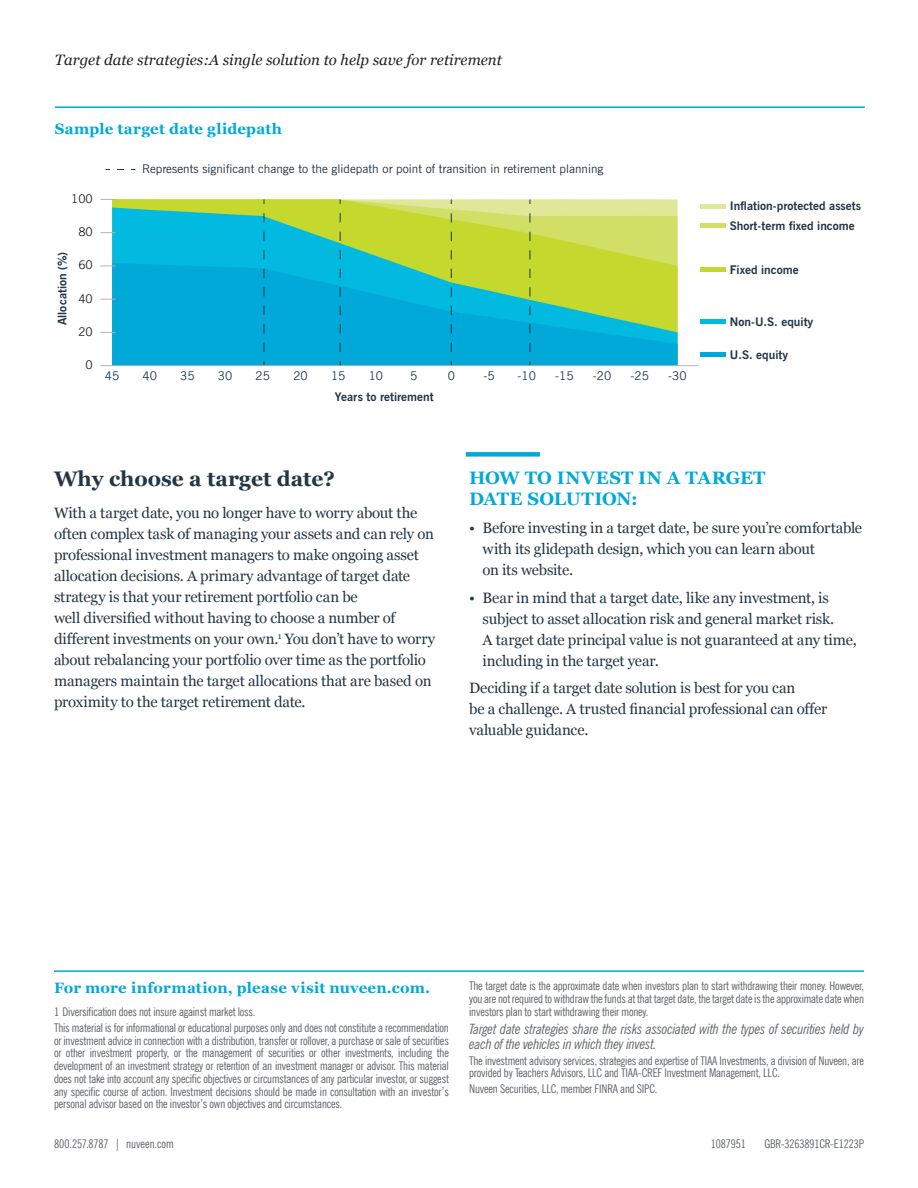
<style>
.page{position:relative;width:918px;height:1188px;background:#fff}
.page>*{position:absolute;margin:0;border:0;box-sizing:border-box;transform-origin:0 0}
.Headline_2{font:700 21px "Georgia";color:#233645}
.Subhead_1{font:700 18px/21.6px "Georgia";letter-spacing:.005em;color:#00a9d8}
.Body_Copy{font:15px/21px "Georgia";letter-spacing:-.01em;color:#233645}
.t1{font:italic 15px "Georgia";color:#231f20}
.For_more_info{font:700 15px "Georgia";letter-spacing:.015em;color:#00a9d8}
.Chart_Heading{font:700 15px "Georgia";letter-spacing:.015em;color:#00a9d8}
._9_5_pt_condensed_italic_disclosure{font:italic condensed 14.25px/15px "News Gothic BT";letter-spacing:-.015em;color:#5f6369}
._8_pt_disclosure_justified{font:condensed 12px/12.8px "News Gothic BT";letter-spacing:-.015em;color:#5f6369;text-align:justify}
.t2{font:12px "News Gothic BT";letter-spacing:.005em;color:#233645}
.t3{font:700 12px "News Gothic BT";color:#233645}
._8_pt_disclosure_indent{font:condensed 12px "News Gothic BT";letter-spacing:-.015em;color:#5f6369}
.Address_Footer{font:condensed 12px "News Gothic BT";color:#5f6369}
.Compliance_Code{font:condensed 12px "News Gothic BT";letter-spacing:-.01em;color:#5f6369}
.t4{font:12px "News Gothic BT";color:#231f20}
.Inventory_Code{font:condensed 12px "News Gothic BT";letter-spacing:-.01em;color:#5f6369}
</style>
<div class="page">
<div style="left:466px;top:452px;width:74px;height:5px;background:#00a9d8"></div>
<hr style="left:55px;top:106px;width:810px;height:2px;background:#00a9d8">
<hr style="left:54px;top:970px;width:810px;height:2px;background:#00a9d8">
<svg style="left:112px;top:199px;width:565px;height:9px;background:#d3e06b"></svg>
<svg style="left:112px;top:208px;width:565px;height:55px;background:#84cf7c"></svg>
<svg style="left:112px;top:263px;width:565px;height:102px;background:#24b4b9"></svg>
<svg style="left:340px;top:199px;width:1px;height:153px"></svg>
<svg style="left:451px;top:200px;width:1px;height:152px"></svg>
<svg style="left:530px;top:200px;width:1px;height:152px"></svg>
<svg style="left:264px;top:199px;width:1px;height:153px"></svg>
<div style="left:700px;top:223px;width:25px;height:5px;background:#d1df67"></div>
<div style="left:700px;top:267px;width:25px;height:5px;background:#c4d82d"></div>
<div style="left:700px;top:319px;width:25px;height:5px;background:#02b9df"></div>
<hr style="left:700px;top:353px;width:25px;height:4px;background:#00a9d8">
<div style="left:700px;top:204px;width:25px;height:5px;background:#dfe899"></div>
<svg style="left:100px;top:332px;width:16px;height:1px"></svg>
<svg style="left:100px;top:299px;width:16px;height:1px"></svg>
<svg style="left:100px;top:266px;width:16px;height:1px"></svg>
<svg style="left:100px;top:232px;width:16px;height:1px"></svg>
<svg style="left:100px;top:199px;width:16px;height:1px"></svg>
<hr style="left:100px;top:365px;width:598px;height:1px;background:#b1b4b5">
<p class="t1" style="left:55px;top:49px;width:449px">Target date strategies:A single solution to help save for retirement</p>
<p class="Chart_Heading" style="left:55px;top:118px;width:229px">Sample target date glidepath</p>
<p class="t4" style="left:71px;top:191px;width:23px">100</p>
<p class="t3" style="left:55px;top:325px;width:74px;rotate:-90deg">Allocation (%)</p>
<p class="t4" style="left:78px;top:224px;width:16px">80</p>
<p class="t4" style="left:78px;top:258px;width:16px">60</p>
<p class="t4" style="left:78px;top:291px;width:16px">40</p>
<p class="t4" style="left:78px;top:324px;width:16px">20</p>
<p class="t4" style="left:86px;top:357px;width:9px">0</p>
<p class="t2" style="left:142px;top:161px;width:463px">Represents significant change to the glidepath or point of transition in retirement planning</p>
<p class="t2" style="left:105px;top:368px;width:16px">45</p>
<p class="t2" style="left:143px;top:368px;width:16px">40</p>
<p class="t2" style="left:180px;top:368px;width:16px">35</p>
<p class="t2" style="left:218px;top:368px;width:16px">30</p>
<p class="t2" style="left:256px;top:368px;width:16px">25</p>
<p class="t2" style="left:293px;top:368px;width:16px">20</p>
<p class="t2" style="left:331px;top:368px;width:16px">15</p>
<p class="t2" style="left:369px;top:368px;width:16px">10</p>
<p class="t2" style="left:410px;top:368px;width:9px">5</p>
<p class="t2" style="left:448px;top:368px;width:9px">0</p>
<p class="t2" style="left:483px;top:368px;width:13px">-5</p>
<p class="t2" style="left:518px;top:368px;width:20px">-10</p>
<p class="t2" style="left:555px;top:368px;width:20px">-15</p>
<p class="t2" style="left:593px;top:368px;width:20px">-20</p>
<p class="t2" style="left:631px;top:368px;width:20px">-25</p>
<p class="t2" style="left:668px;top:368px;width:20px">-30</p>
<p class="t3" style="left:335px;top:389px;width:100px">Years to retirement</p>
<p class="t3" style="left:730px;top:198px;width:133px">Inflation-protected assets</p>
<p class="t3" style="left:730px;top:218px;width:126px">Short-term fixed income</p>
<p class="t3" style="left:730px;top:263px;width:70px">Fixed income</p>
<p class="t3" style="left:730px;top:314px;width:85px">Non-U.S. equity</p>
<p class="t3" style="left:730px;top:348px;width:60px">U.S. equity</p>
<p class="Headline_2" style="left:54px;top:463px;width:283px">Why choose a target date?</p>
<p class="Body_Copy" style="left:54px;top:501px;width:383px">With a target date, you no longer have to worry about the often complex task of managing your assets and can rely on professional investment managers to make ongoing asset allocation decisions. A primary advantage of target date strategy is that your retirement portfolio can be<br>well diversified without having to choose a number of different investments on your own.<sup>1</sup> You don’t have to worry about rebalancing your portfolio over time as the portfolio managers maintain the target allocations that are based on proximity to the target retirement date.</p>
<p class="Subhead_1" style="left:469px;top:466px;width:298px">HOW TO INVEST IN A TARGET<br>DATE SOLUTION:</p>
<p class="Body_Copy" style="left:483px;top:517px;width:381px;text-indent:-14px">• Before investing in a target date, be sure you’re comfortable with its glidepath design, which you can learn about<br>on its website.</p>
<p class="Body_Copy" style="left:483px;top:586px;width:376px;text-indent:-14px">• Bear in mind that a target date, like any investment, is subject to asset allocation risk and general market risk.<br>A target date principal value is not guaranteed at any time, including in the target year.</p>
<p class="Body_Copy" style="left:469px;top:677px;width:360px">Deciding if a target date solution is best for you can<br>be a challenge. A trusted financial professional can offer valuable guidance.</p>
<p class="For_more_info" style="left:54px;top:976px;width:378px">For more information, please visit nuveen.com.</p>
<p class="_8_pt_disclosure_indent" style="left:54px;top:1005px;width:203px">1 Diversification does not insure against market loss.</p>
<p class="_8_pt_disclosure_justified" style="left:54px;top:1021px;width:396px">This material is for informational or educational purposes only and does not constitute a recommendation or investment advice in connection with a distribution, transfer or rollover, a purchase or sale of securities or other investment property, or the management of securities or other investments, including the development of an investment strategy or retention of an investment manager or advisor. This material does not take into account any specific objectives or circumstances of any particular investor, or suggest any specific course of action. Investment decisions should be made in consultation with an investor’s personal advisor based on the investor’s own objectives and circumstances.</p>
<p class="Address_Footer" style="left:54px;top:1136px;width:121px">800.257.8787 | nuveen.com</p>
<p class="_8_pt_disclosure_justified" style="left:469px;top:980px;width:396px">The target date is the approximate date when investors plan to start withdrawing their money. However, you are not required to withdraw the funds at that target date, the target date is the approximate date when investors plan to start withdrawing their money.</p>
<p class="_9_5_pt_condensed_italic_disclosure" style="left:469px;top:1021px;width:396px">Target date strategies share the risks associated with the types of securities held by each of the vehicles in which they invest.</p>
<p class="_8_pt_disclosure_justified" style="left:469px;top:1054px;width:396px">The investment advisory services, strategies and expertise of TIAA Investments, a division of Nuveen, are provided by Teachers Advisors, LLC and TIAA-CREF Investment Management, LLC.</p>
<p class="_8_pt_disclosure_justified" style="left:469px;top:1082px;width:190px">Nuveen Securities, LLC, member FINRA and SIPC.</p>
<p class="Inventory_Code" style="left:711px;top:1136px;width:36px">1087951</p>
<p class="Compliance_Code" style="left:764px;top:1136px;width:101px">GBR-3263891CR-E1223P</p>
</div>
